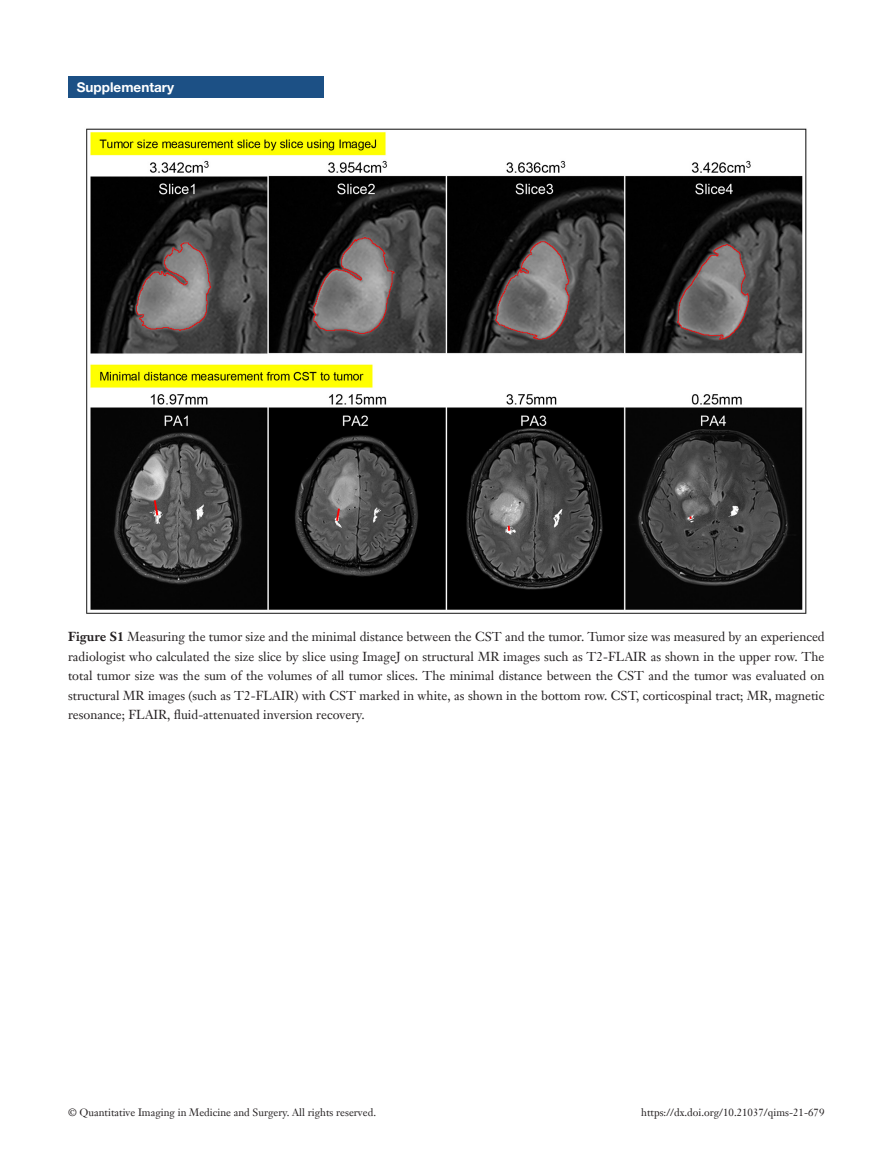
<style>
.page{position:relative;width:893px;height:1170px;background:#fff}
.page>*{position:absolute;margin:0;border:0;box-sizing:border-box;transform-origin:0 0}
.栏目{font:700 13.5px "Helvetica Neue LT Pro";color:#fff}
.t1{font:12.75px/19.5px "Janson Text LT";color:#231f20;text-align:justify}
.t2{font:10.5px "Janson Text LT";color:#231f20}
.s1{font-weight:700}
</style>
<div class="page">
<div style="left:68px;top:77px;width:256px;height:21px;background:#1c5085"></div>
<img style="left:86px;top:128px;width:721px;height:486px">
<p class="栏目" style="left:77px;top:79px;width:99px">Supplementary</p>
<p class="t1" style="left:68px;top:627px;width:758px"><span class="s1">Figure S1</span> Measuring the tumor size and the minimal distance between the CST and the tumor. Tumor size was measured by an experienced radiologist who calculated the size slice by slice using ImageJ on structural MR images such as T2-FLAIR as shown in the upper row. The total tumor size was the sum of the volumes of all tumor slices. The minimal distance between the CST and the tumor was evaluated on structural MR images (such as T2-FLAIR) with CST marked in white, as shown in the bottom row. CST, corticospinal tract; MR, magnetic resonance; FLAIR, fluid-attenuated inversion recovery.</p>
<p class="t2" style="left:68px;top:1105px;width:310px">© Quantitative Imaging in Medicine and Surgery. All rights reserved.</p>
<p class="t2" style="left:641px;top:1105px;width:185px">https://dx.doi.org/10.21037/qims-21-679</p>
</div>
